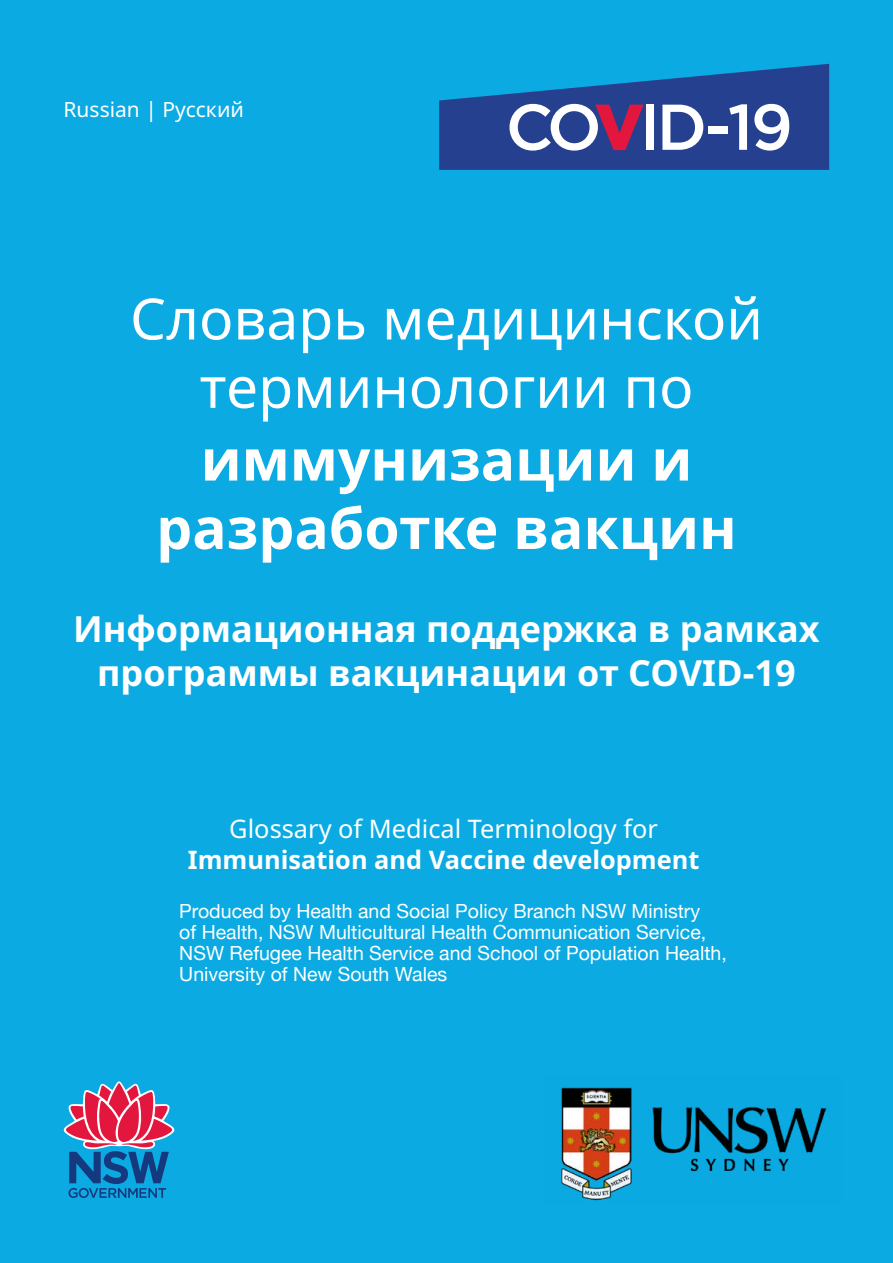
<style>
.page{position:relative;width:893px;height:1263px;background:#0baae2}
.page>*{position:absolute;margin:0;border:0;box-sizing:border-box;transform-origin:0 0}
.Cover_H1{font:57px/68.4px "Noto Sans";color:#fff;text-align:center}
.Cover_H2{font:700 57px/68.4px "Noto Sans";color:#fff;text-align:center}
.Cover_H3{font:700 36px/43.2px "Noto Sans";color:#fff;text-align:center}
.t1{font:700 25.5px/30.6px "Noto Sans";color:#fff;text-align:center}
.Cover_H3-2{font:21px "Noto Sans";color:#fff}
.Eng_Text{font:19.5px/21px "Helvetica Neue";color:#fff}
.s1{font-weight:400}
</style>
<div class="page">
<svg style="left:439px;top:64px;width:390px;height:106px"></svg>
<img style="left:561px;top:1087px;width:266px;height:114px">
<svg style="left:64px;top:1081px;width:110px;height:117px"></svg>
<p class="Cover_H3-2" style="left:64px;top:95px;width:182px">Russian | Русский</p>
<p class="Cover_H1" style="left:130px;top:286px;width:634px">Словарь медицинской терминологии по</p>
<p class="Cover_H2" style="left:156px;top:427px;width:582px">иммунизации и разработке вакцин</p>
<p class="Cover_H3" style="left:73px;top:608px;width:748px">Информационная поддержка в рамках программы вакцинации от COVID-19</p>
<p class="t1" style="left:188px;top:814px;width:513px"><span class="s1">Glossary of Medical Terminology for<br></span>Immunisation and Vaccine development</p>
<p class="Eng_Text" style="left:179px;top:902px;width:549px">Produced by Health and Social Policy Branch NSW Ministry<br>of Health, NSW Multicultural Health Communication Service, NSW Refugee Health Service and School of Population Health, University of New South Wales</p>
</div>
